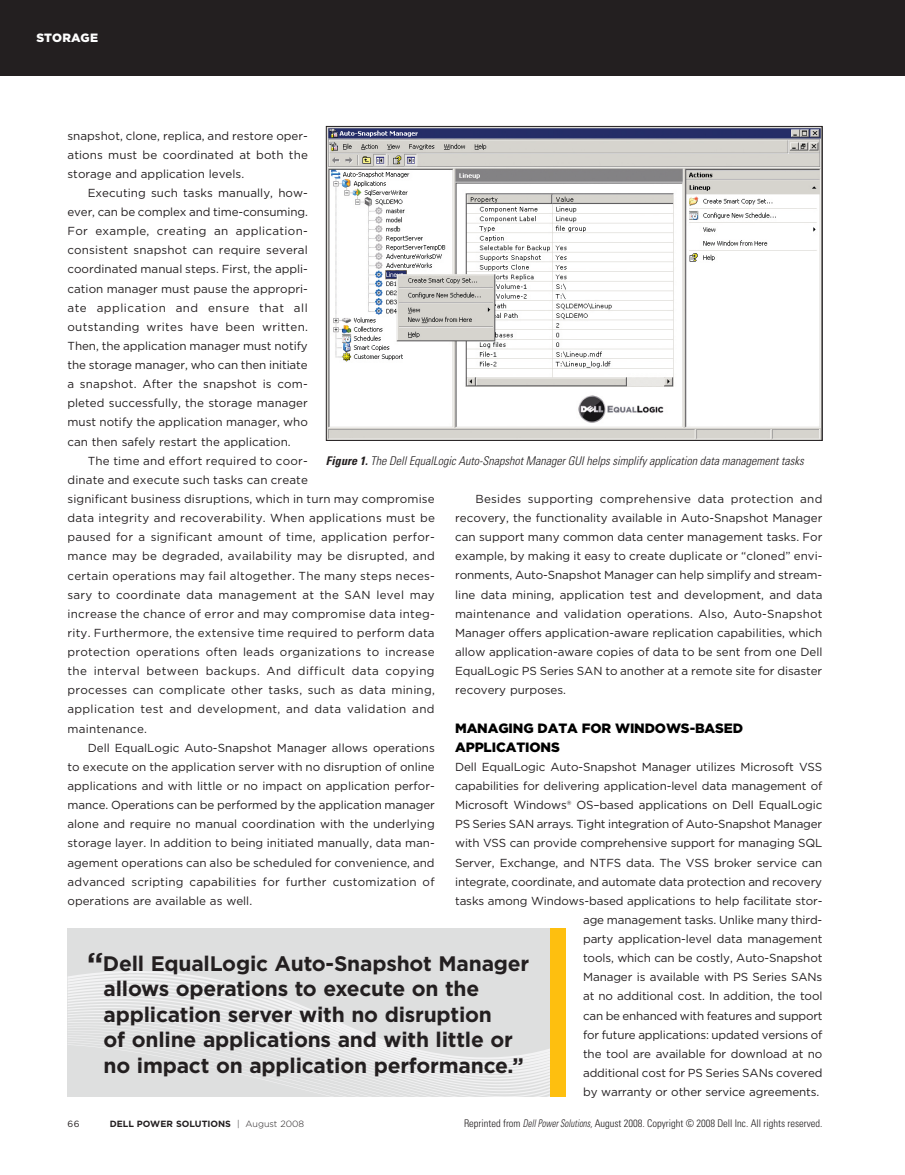
<style>
.page{position:relative;width:905px;height:1175px;background:#fff}
.page>*{position:absolute;margin:0;border:0;box-sizing:border-box;transform-origin:0 0}
.t1{font:700 21px/25.5px "Gotham";letter-spacing:-.01em;color:#231f20}
.t2{font:900 13.5px/19.2px "Gotham";letter-spacing:-.01em;color:#000}
.t3{font:italic 300 condensed 12px "Univers LT Std";color:#231f20}
.t4{font:900 12px "Gotham";letter-spacing:.01em;color:#fff}
.t5{font:11.7px/19px "Gotham";color:#231f20;text-align:justify}
.t6{font:11.7px/19px "Gotham";letter-spacing:.02em;color:#231f20}
.t7{font:300 condensed 10.5px "Univers LT Std";color:#231f20}
.t8{font:700 9px "Gotham";color:#231f20}
.t9{font:9px "Gotham";color:#231f20}
.s1{font-weight:700}
.s2{font-size:30px}
.s3{font-weight:300}
.s4{font-style:italic}
</style>
<div class="page">
<div style="left:0;top:0;width:904px;height:75px;background:#231f20"></div>
<img style="left:328px;top:128px;width:492px;height:311px">
<div style="left:326px;top:126px;width:496px;height:315px;border:1px solid #231f20"></div>
<svg style="left:68px;top:928px;width:482px;height:168px;background:#e1e2e2"></svg>
<div style="left:550px;top:928px;width:15px;height:168px;background:#febf0f"></div>
<p class="t4" style="left:36px;top:29px;width:63px">STORAGE</p>
<p class="t5" style="left:68px;top:126px;width:242px">snapshot, clone, replica, and restore oper&shy;ations must be coordinated at both the storage and application levels.</p>
<p class="t5" style="left:68px;top:183px;width:242px;text-indent:20px">Executing such tasks manually, how&shy;ever, can be complex and time-consuming.<br>For example, creating an application&shy;consistent snapshot can require several coordinated manual steps. First, the appli&shy;cation manager must pause the appropri&shy;ate application and ensure that all outstanding writes have been written.<br>Then, the application manager must notify the storage manager, who can then initiate a snapshot. After the snapshot is com&shy;pleted successfully, the storage manager must notify the application manager, who can then safely restart the application.</p>
<p class="t6" style="left:68px;top:451px;width:369px;text-indent:20px">The time and effort required to coor-<br>dinate and execute such tasks can create<br>significant business disruptions, which in turn may compromise data integrity and recoverability. When applications must be paused for a significant amount of time, application perfor&shy;mance may be degraded, availability may be disrupted, and certain operations may fail altogether. The many steps neces&shy;sary to coordinate data management at the SAN level may increase the chance of error and may compromise data integ&shy;rity. Furthermore, the extensive time required to perform data protection operations often leads organizations to increase the interval between backups. And difficult data copying processes can complicate other tasks, such as data mining, application test and development, and data validation and maintenance.</p>
<p class="t5" style="left:68px;top:737px;width:369px;text-indent:20px">Dell EqualLogic Auto-Snapshot Manager allows operations to execute on the application server with no disruption of online applications and with little or no impact on application perfor&shy;mance. Operations can be performed by the application manager alone and require no manual coordination with the underlying storage layer. In addition to being initiated manually, data man&shy;agement operations can also be scheduled for convenience, and advanced scripting capabilities for further customization of operations are available as well.</p>
<p class="t3" style="left:326px;top:453px;width:479px"><span class="s1">Figure 1.</span> The Dell EqualLogic Auto-Snapshot Manager GUI helps simplify application data management tasks</p>
<p class="t5" style="left:455px;top:489px;width:369px;text-indent:20px">Besides supporting comprehensive data protection and recovery, the functionality available in Auto-Snapshot Manager can support many common data center management tasks. For example, by making it easy to create duplicate or “cloned” envi&shy;ronments, Auto-Snapshot Manager can help simplify and stream&shy;line data mining, application test and development, and data maintenance and validation operations. Also, Auto-Snapshot Manager offers application-aware replication capabilities, which allow application-aware copies of data to be sent from one Dell EqualLogic PS Series SAN to another at a remote site for disaster recovery purposes.</p>
<p class="t2" style="left:455px;top:718px;width:289px">MANAGING DATA FOR WINDOWS-BASED<br>APPLICATIONS</p>
<p class="t5" style="left:455px;top:757px;width:369px;text-align:right">Dell EqualLogic Auto-Snapshot Manager utilizes Microsoft VSS capabilities for delivering application-level data management of Microsoft Windows® OS–based applications on Dell EqualLogic PS Series SAN arrays. Tight integration of Auto-Snapshot Manager with VSS can provide comprehensive support for managing SQL Server, Exchange, and NTFS data. The VSS broker service can integrate, coordinate, and automate data protection and recovery tasks among Windows-based applications to help facilitate stor&shy;age management tasks. Unlike many third-<br>party application-level data management<br>tools, which can be costly, Auto-Snapshot<br>Manager is available with PS Series SANs<br>at no additional cost. In addition, the tool<br>can be enhanced with features and support<br>for future applications: updated versions of<br>the tool are available for download at no<br>additional cost for PS Series SANs covered<br>by warranty or other service agreements.</p>
<h1 class="t1" style="left:104px;top:950px;width:427px;text-indent:-17px"><span class="s2">“</span>Dell EqualLogic Auto-Snapshot Manager allows operations to execute on the application server with no disruption<br>of online applications and with little or no impact on application performance.”</h1>
<p class="t9" style="left:67px;top:1118px;width:14px">66</p>
<p class="t8" style="left:110px;top:1117px;width:196px">DELL POWER SOLUTIONS <span class="s3">| August 2008</span></p>
<p class="t7" style="left:464px;top:1117px;width:360px">Reprinted from <span class="s4">Dell Power Solutions,</span> August 2008. Copyright © 2008 Dell Inc. All rights reserved.</p>
</div>
